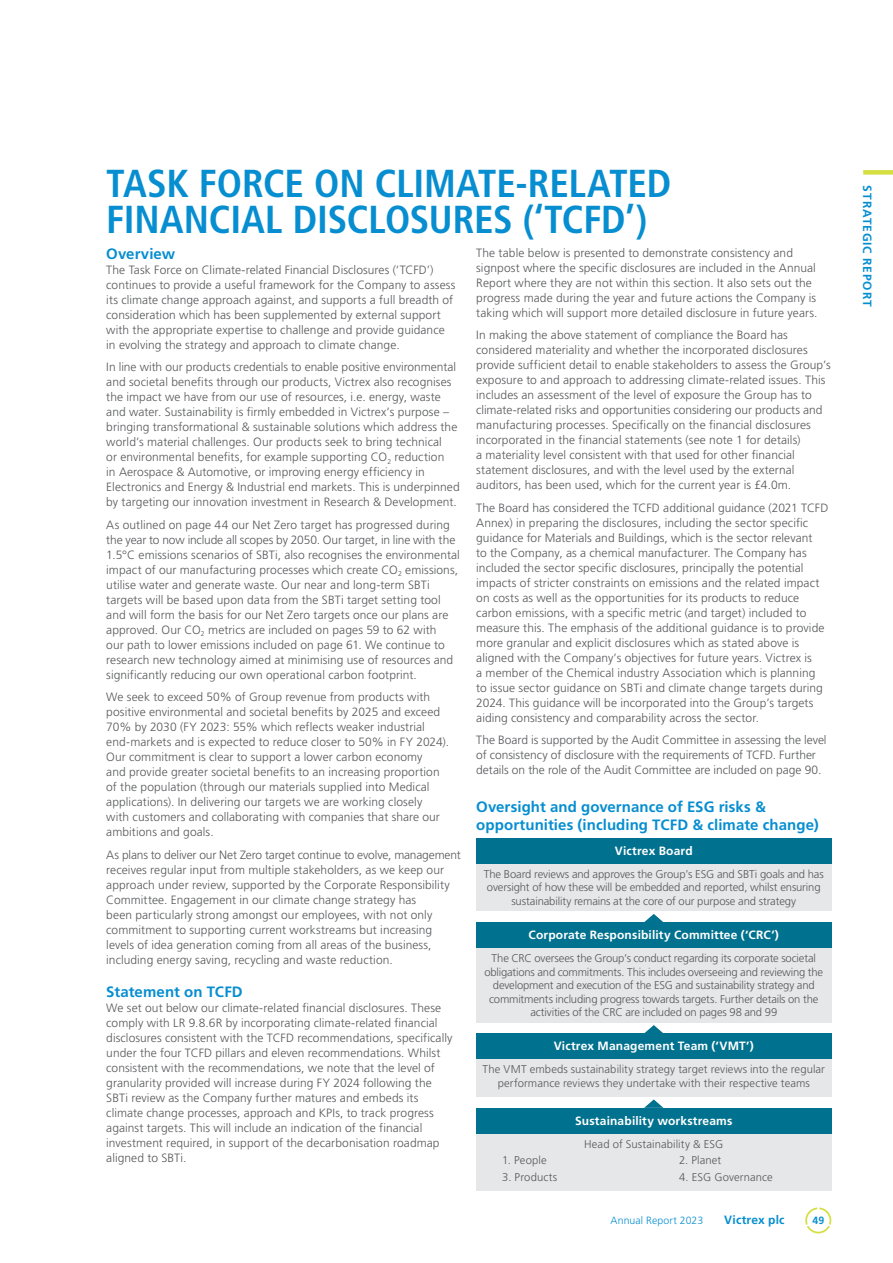
<style>
.page{position:relative;width:893px;height:1263px;background:#fff}
.page>*{position:absolute;margin:0;border:0;box-sizing:border-box;transform-origin:0 0}
.Heading{font:700 condensed 39px/36px "Frutiger LT Pro";letter-spacing:-.005em;color:#068ed0}
.Subhead_1{font:700 15px/18px "Frutiger LT Pro";letter-spacing:.005em;color:#068ed0}
.Body_Text{font:300 12px/15px "Frutiger LT Pro";letter-spacing:.005em;color:#57585a}
.Subhead_2{font:700 12px "Frutiger LT Pro";letter-spacing:.015em;color:#fff}
.t1{font:700 12px "Frutiger LT Pro";letter-spacing:.065em;color:#068ed0}
.t2{font:700 12px "Frutiger LT Pro";letter-spacing:.015em;color:#068ed0}
.Body_Text_Small{font:300 11.25px/13.5px "Frutiger LT Pro";letter-spacing:-.01em;color:#57585a;text-align:center}
.Body_Text_Small-2{font:300 11.25px/13.5px "Frutiger LT Pro";letter-spacing:.01em;color:#57585a;text-align:center}
.Body_Text_Small-3{font:300 11.25px "Frutiger LT Pro";letter-spacing:.015em;color:#57585a}
.t3{font:300 10.5px "Frutiger LT Pro";letter-spacing:.01em;color:#068ed0}
.t4{font:700 10.5px "Frutiger LT Pro";color:#068ed0}
</style>
<div class="page">
<div style="left:476px;top:864px;width:355px;height:47px;background:#e6e7e9"></div>
<div style="left:476px;top:838px;width:355px;height:26px;background:#00718e"></div>
<div style="left:476px;top:948px;width:355px;height:74px;background:#e6e7e9"></div>
<div style="left:476px;top:922px;width:355px;height:26px;background:#00718e"></div>
<svg style="left:644px;top:914px;width:19px;height:8px"></svg>
<div style="left:476px;top:1133px;width:355px;height:58px;background:#e6e7e9"></div>
<svg style="left:644px;top:1099px;width:19px;height:9px"></svg>
<div style="left:476px;top:1108px;width:355px;height:25px;background:#00718e"></div>
<div style="left:476px;top:1059px;width:355px;height:38px;background:#e6e7e9"></div>
<svg style="left:644px;top:1025px;width:19px;height:8px"></svg>
<div style="left:476px;top:1033px;width:355px;height:26px;background:#00718e"></div>
<div style="left:863px;top:170px;width:30px;height:5px;background:#d5df3f"></div>
<svg style="left:805px;top:1207px;width:26px;height:26px"></svg>
<p class="Heading" style="left:106px;top:166px;width:567px">TASK FORCE ON CLIMATE-RELATED<br>FINANCIAL DISCLOSURES (‘TCFD’)</p>
<p class="Subhead_1" style="left:106px;top:245px;width:70px">Overview</p>
<p class="Body_Text" style="left:106px;top:262px;width:351px">The Task Force on Climate-related Financial Disclosures (‘TCFD’) continues to provide a useful framework for the Company to assess its climate change approach against, and supports a full breadth of consideration which has been supplemented by external support with the appropriate expertise to challenge and provide guidance in evolving the strategy and approach to climate change.</p>
<p class="Body_Text" style="left:106px;top:360px;width:355px">In line with our products credentials to enable positive environmental and societal benefits through our products, Victrex also recognises the impact we have from our use of resources, i.e. energy, waste and water. Sustainability is firmly embedded in Victrex’s purpose – bringing transformational &amp; sustainable solutions which address the world’s material challenges. Our products seek to bring technical<br>or environmental benefits, for example supporting CO<sub>2</sub> reduction<br>in Aerospace &amp; Automotive, or improving energy efficiency in Electronics and Energy &amp; Industrial end markets. This is underpinned by targeting our innovation investment in Research &amp; Development.</p>
<p class="Body_Text" style="left:106px;top:517px;width:355px">As outlined on page 44 our Net Zero target has progressed during the year to now include all scopes by 2050. Our target, in line with the 1.5°C emissions scenarios of SBTi, also recognises the environmental impact of our manufacturing processes which create CO<sub>2</sub> emissions, utilise water and generate waste. Our near and long-term SBTi targets will be based upon data from the SBTi target setting tool and will form the basis for our Net Zero targets once our plans are approved. Our CO<sub>2</sub> metrics are included on pages 59 to 62 with<br>our path to lower emissions included on page 61. We continue to research new technology aimed at minimising use of resources and significantly reducing our own operational carbon footprint.</p>
<p class="Body_Text" style="left:106px;top:690px;width:344px">We seek to exceed 50% of Group revenue from products with positive environmental and societal benefits by 2025 and exceed 70% by 2030 (FY 2023: 55% which reflects weaker industrial end-markets and is expected to reduce closer to 50% in FY 2024).<br>Our commitment is clear to support a lower carbon economy<br>and provide greater societal benefits to an increasing proportion of the population (through our materials supplied into Medical applications). In delivering our targets we are working closely<br>with customers and collaborating with companies that share our ambitions and goals.</p>
<p class="Body_Text" style="left:106px;top:847px;width:356px">As plans to deliver our Net Zero target continue to evolve, management receives regular input from multiple stakeholders, as we keep our approach under review, supported by the Corporate Responsibility Committee. Engagement in our climate change strategy has<br>been particularly strong amongst our employees, with not only commitment to supporting current workstreams but increasing levels of idea generation coming from all areas of the business, including energy saving, recycling and waste reduction.</p>
<p class="Subhead_1" style="left:106px;top:983px;width:138px">Statement on TCFD</p>
<p class="Body_Text" style="left:106px;top:1000px;width:348px">We set out below our climate-related financial disclosures. These comply with LR 9.8.6R by incorporating climate-related financial disclosures consistent with the TCFD recommendations, specifically under the four TCFD pillars and eleven recommendations. Whilst consistent with the recommendations, we note that the level of granularity provided will increase during FY 2024 following the SBTi review as the Company further matures and embeds its climate change processes, approach and KPIs, to track progress against targets. This will include an indication of the financial investment required, in support of the decarbonisation roadmap aligned to SBTi.</p>
<p class="Body_Text" style="left:476px;top:245px;width:343px">The table below is presented to demonstrate consistency and signpost where the specific disclosures are included in the Annual Report where they are not within this section. It also sets out the progress made during the year and future actions the Company is taking which will support more detailed disclosure in future years.</p>
<p class="Body_Text" style="left:476px;top:328px;width:356px">In making the above statement of compliance the Board has considered materiality and whether the incorporated disclosures provide sufficient detail to enable stakeholders to assess the Group’s exposure to and approach to addressing climate-related issues. This includes an assessment of the level of exposure the Group has to climate-related risks and opportunities considering our products and manufacturing processes. Specifically on the financial disclosures incorporated in the financial statements (see note 1 for details)<br>a materiality level consistent with that used for other financial statement disclosures, and with the level used by the external auditors, has been used, which for the current year is £4.0m.</p>
<p class="Body_Text" style="left:476px;top:500px;width:354px">The Board has considered the TCFD additional guidance (2021 TCFD Annex) in preparing the disclosures, including the sector specific guidance for Materials and Buildings, which is the sector relevant<br>to the Company, as a chemical manufacturer. The Company has included the sector specific disclosures, principally the potential impacts of stricter constraints on emissions and the related impact on costs as well as the opportunities for its products to reduce carbon emissions, with a specific metric (and target) included to measure this. The emphasis of the additional guidance is to provide more granular and explicit disclosures which as stated above is aligned with the Company’s objectives for future years. Victrex is<br>a member of the Chemical industry Association which is planning to issue sector guidance on SBTi and climate change targets during 2024. This guidance will be incorporated into the Group’s targets aiding consistency and comparability across the sector.</p>
<p class="Body_Text" style="left:476px;top:733px;width:352px">The Board is supported by the Audit Committee in assessing the level of consistency of disclosure with the requirements of TCFD. Further details on the role of the Audit Committee are included on page 90.</p>
<p class="Subhead_1" style="left:476px;top:798px;width:344px">Oversight and governance of ESG risks &amp; opportunities (including TCFD &amp; climate change)</p>
<p class="Body_Text_Small" style="left:484px;top:867px;width:342px">The Board reviews and approves the Group’s ESG and SBTi goals and has oversight of how these will be embedded and reported, whilst ensuring sustainability remains at the core of our purpose and strategy</p>
<p class="Subhead_2" style="left:615px;top:844px;width:79px">Victrex Board</p>
<p class="Subhead_2" style="left:529px;top:928px;width:252px">Corporate Responsibility Committee (‘CRC’)</p>
<p class="Body_Text_Small" style="left:484px;top:951px;width:340px">The CRC oversees the Group’s conduct regarding its corporate societal obligations and commitments. This includes overseeing and reviewing the development and execution of the ESG and sustainability strategy and commitments including progress towards targets. Further details on the activities of the CRC are included on pages 98 and 99</p>
<p class="Subhead_2" style="left:554px;top:1039px;width:202px">Victrex Management Team (‘VMT’)</p>
<p class="Body_Text_Small-2" style="left:483px;top:1062px;width:344px">The VMT embeds sustainability strategy target reviews into the regular performance reviews they undertake with their respective teams</p>
<p class="Subhead_2" style="left:575px;top:1113px;width:159px">Sustainability workstreams</p>
<p class="Body_Text_Small-2" style="left:584px;top:1137px;width:141px">Head of Sustainability &amp; ESG</p>
<p class="Body_Text_Small" style="left:502px;top:1153px;width:46px">1. People</p>
<p class="Body_Text_Small" style="left:679px;top:1153px;width:44px">2. Planet</p>
<p class="Body_Text_Small-3" style="left:502px;top:1170px;width:57px">3. Products</p>
<p class="Body_Text_Small-2" style="left:679px;top:1170px;width:95px">4. ESG Governance</p>
<p class="t3" style="left:611px;top:1214px;width:94px">Annual Report 2023</p>
<p class="t2" style="left:724px;top:1213px;width:62px">Victrex plc</p>
<p class="t4" style="left:812px;top:1214px;width:13px">49</p>
<p class="t1" style="left:874px;top:185px;width:123px;rotate:90deg">STRATEGIC REPORT</p>
</div>
